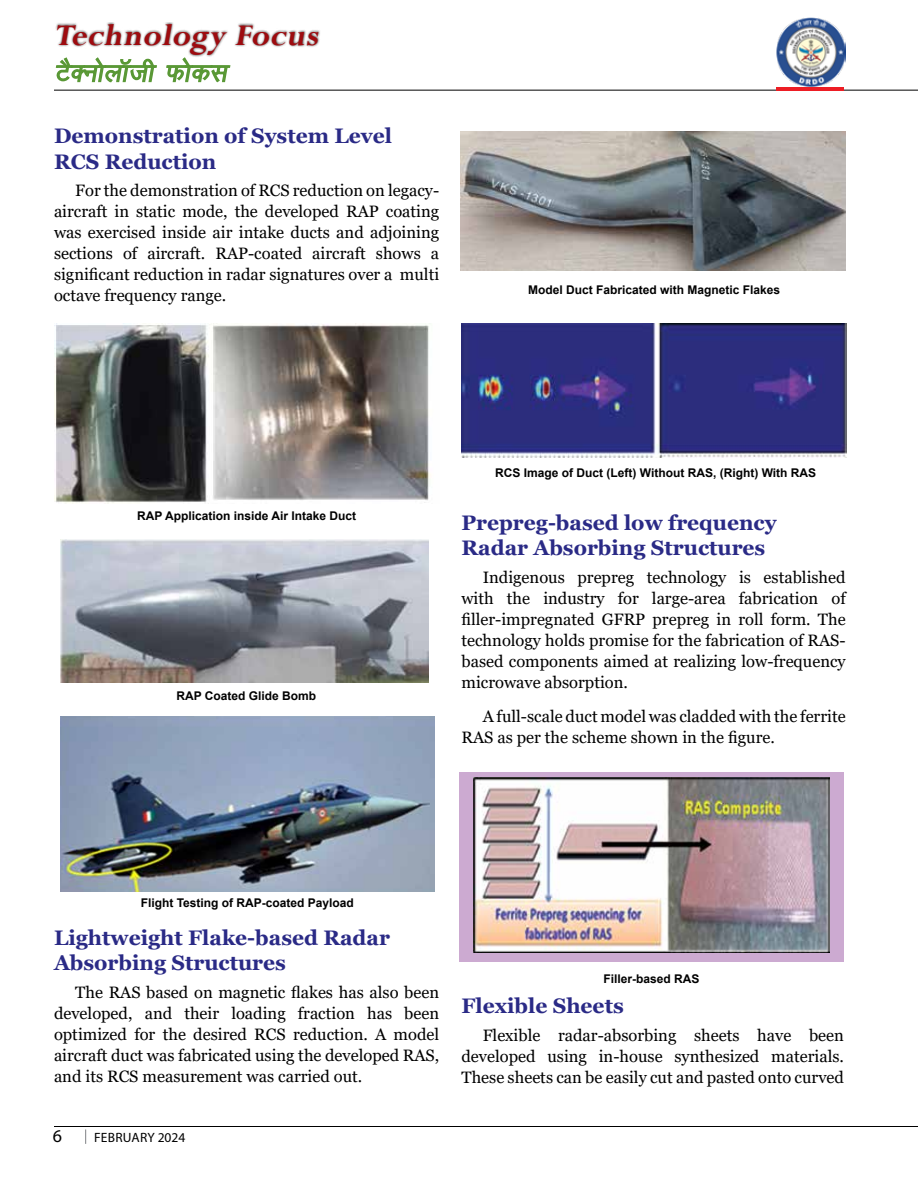
<style>
.page{position:relative;width:918px;height:1188px;background:#fff}
.page>*{position:absolute;margin:0;border:0;box-sizing:border-box;transform-origin:0 0}
.t1{font:italic 700 33.6px "Perpetua";color:#9e0b0f}
.t2{font:700 21px/25.2px "Georgia";color:#2a2a86}
.t3{font:18px "Myriad Pro";color:#000}
.t4{font:16.5px/21px "Georgia";color:#000;text-align:justify}
.t5{font:13.5px "Myriad Pro";letter-spacing:.015em;color:#000}
.t6{font:700 12px "Arial";color:#000}
</style>
<div class="page">
<div style="left:55px;top:22px;width:266px;height:36px;background:#000;opacity:.75"></div>
<svg style="left:55px;top:56px;width:103px;height:34px"></svg>
<svg style="left:165px;top:56px;width:66px;height:34px"></svg>
<hr style="left:54px;top:90px;width:864px;height:1px;background:#000">
<img style="left:777px;top:18px;width:69px;height:68px">
<hr style="left:776px;top:87px;width:68px;height:3px;background:#ed1d24">
<hr style="left:54px;top:1126px;width:864px;height:1px;background:#000">
<svg style="left:85px;top:1129px;width:1px;height:15px"></svg>
<img style="left:54px;top:323px;width:377px;height:180px">
<img style="left:60px;top:540px;width:368px;height:143px">
<img style="left:60px;top:716px;width:374px;height:176px">
<img style="left:461px;top:323px;width:386px;height:134px">
<div style="left:459px;top:772px;width:385px;height:189px;background:#ccaad1"></div>
<img style="left:474px;top:777px;width:356px;height:176px">
<img style="left:461px;top:131px;width:385px;height:139px">
<h1 class="t1" style="left:54px;top:14px;width:273px">Technology Focus</h1>
<p class="t2" style="left:54px;top:124px;width:339px">Demonstration of System Level<br>RCS Reduction</p>
<p class="t4" style="left:54px;top:181px;width:387px;text-indent:21px">For the demonstration of RCS reduction on legacy&shy;aircraft in static mode, the developed RAP coating was exercised inside air intake ducts and adjoining sections of aircraft. RAP-coated aircraft shows a significant reduction in radar signatures over a multi octave frequency range.</p>
<p class="t6" style="left:528px;top:281px;width:254px">Model Duct Fabricated with Magnetic Flakes</p>
<p class="t6" style="left:137px;top:508px;width:220px">RAP Application inside Air Intake Duct</p>
<p class="t6" style="left:176px;top:688px;width:141px">RAP Coated Glide Bomb</p>
<p class="t6" style="left:495px;top:464px;width:323px">RCS Image of Duct (Left) Without RAS, (Right) With RAS</p>
<p class="t2" style="left:461px;top:510px;width:317px">Prepreg-based low frequency<br>Radar Absorbing Structures</p>
<p class="t4" style="left:461px;top:567px;width:386px;text-indent:21px">Indigenous prepreg technology is established with the industry for large-area fabrication of filler-impregnated GFRP prepreg in roll form. The technology holds promise for the fabrication of RAS&shy;based components aimed at realizing low-frequency microwave absorption.</p>
<p class="t4" style="left:461px;top:706px;width:386px;text-indent:21px">A full-scale duct model was cladded with the ferrite<br>RAS as per the scheme shown in the figure.</p>
<p class="t6" style="left:141px;top:894px;width:215px">Flight Testing of RAP-coated Payload</p>
<p class="t2" style="left:54px;top:925px;width:338px">Lightweight Flake-based Radar<br>Absorbing Structures</p>
<p class="t4" style="left:54px;top:982px;width:387px;text-indent:21px">The RAS based on magnetic flakes has also been developed, and their loading fraction has been optimized for the desired RCS reduction. A model aircraft duct was fabricated using the developed RAS, and its RCS measurement was carried out.</p>
<p class="t3" style="left:53px;top:1125px;width:11px">6</p>
<p class="t5" style="left:94px;top:1129px;width:93px">FEBRUARY 2024</p>
<p class="t6" style="left:604px;top:970px;width:98px">Filler-based RAS</p>
<p class="t2" style="left:461px;top:993px;width:164px">Flexible Sheets</p>
<p class="t4" style="left:461px;top:1025px;width:384px;text-indent:21px">Flexible radar-absorbing sheets have been developed using in-house synthesized materials.<br>These sheets can be easily cut and pasted onto curved</p>
</div>
